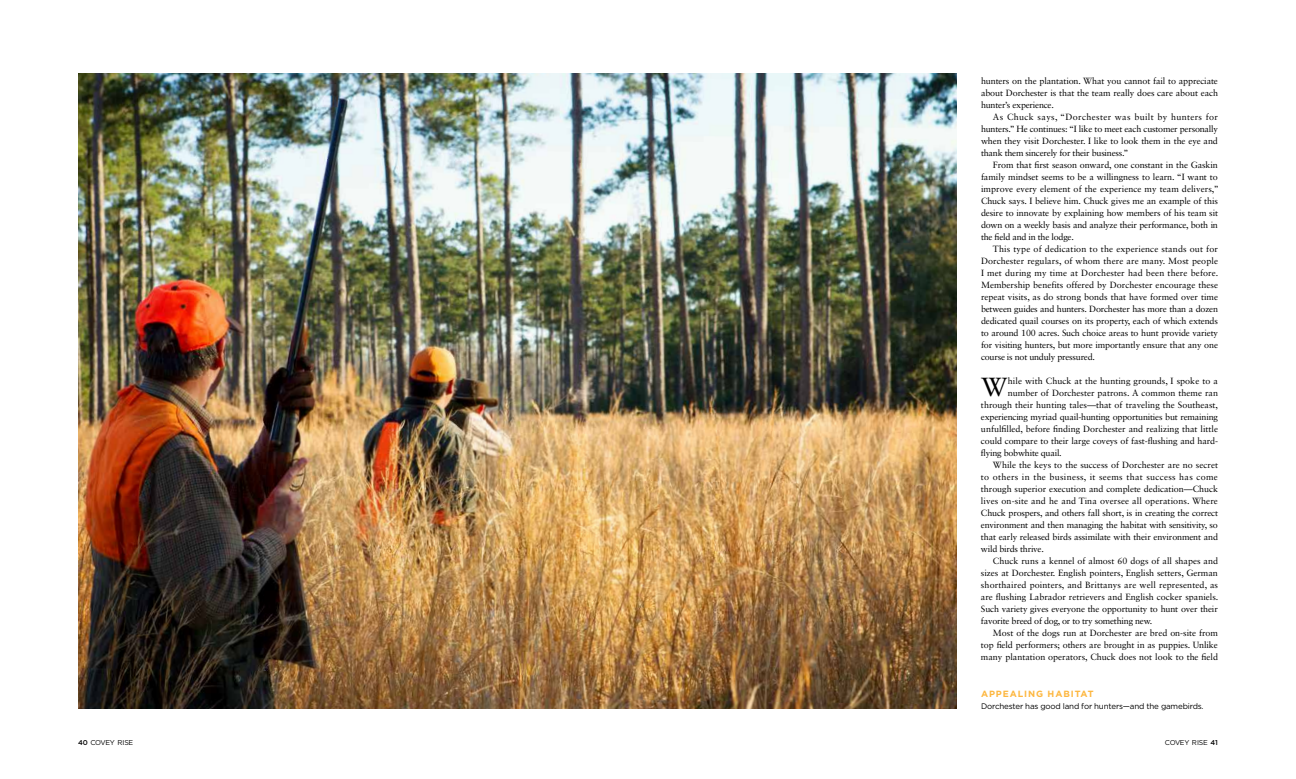
<style>
.page{position:relative;width:1296px;height:779px;background:#fff}
.page>*{position:absolute;margin:0;border:0;box-sizing:border-box;transform-origin:0 0}
.t1{font:26.2px "Sabon LT Std";color:#000}
.t2{font:9px/12px "Sabon LT Std";letter-spacing:-.005em;color:#000;text-align:justify}
.t3{font:9px "Sabon LT Std";letter-spacing:.035em;color:#000}
.t4{font:700 9px "Gotham";letter-spacing:.1em;color:#fdb740}
.t5{font:8px "Gotham";letter-spacing:-.02em;color:#000}
.t6{font:7px "Gotham";letter-spacing:-.035em;color:#000}
.s1{font-weight:500}
</style>
<div class="page">
<img style="left:78px;top:74px;width:879px;height:634px">
<p class="t2" style="left:981px;top:75px;width:239px">hunters on the plantation. What you cannot fail to appreciate about Dorchester is that the team really does care about each hunter’s experience.</p>
<p class="t2" style="left:981px;top:111px;width:239px;text-indent:12px">As Chuck says, “Dorchester was built by hunters for hunters.” He continues: “I like to meet each customer personally when they visit Dorchester. I like to look them in the eye and thank them sincerely for their business.”</p>
<p class="t2" style="left:981px;top:159px;width:239px;text-indent:12px">From that first season onward, one constant in the Gaskin family mindset seems to be a willingness to learn. “I want to improve every element of the experience my team delivers,” Chuck says. I believe him. Chuck gives me an example of this desire to innovate by explaining how members of his team sit down on a weekly basis and analyze their performance, both in the field and in the lodge.</p>
<p class="t2" style="left:981px;top:243px;width:239px;text-indent:12px">This type of dedication to the experience stands out for Dorchester regulars, of whom there are many. Most people I met during my time at Dorchester had been there before.<br>Membership benefits offered by Dorchester encourage these repeat visits, as do strong bonds that have formed over time between guides and hunters. Dorchester has more than a dozen dedicated quail courses on its property, each of which extends to around 100 acres. Such choice areas to hunt provide variety for visiting hunters, but more importantly ensure that any one course is not unduly pressured.</p>
<h1 class="t1" style="left:981px;top:371px;width:28px">W</h1>
<p class="t2" style="left:1008px;top:375px;width:212px">hile with Chuck at the hunting grounds, I spoke to a</p>
<p class="t2" style="left:1008px;top:387px;width:212px">number of Dorchester patrons. A common theme ran</p>
<p class="t2" style="left:981px;top:399px;width:239px">through their hunting tales—that of traveling the Southeast,</p>
<p class="t2" style="left:981px;top:411px;width:239px">experiencing myriad quail-hunting opportunities but remaining</p>
<p class="t2" style="left:981px;top:423px;width:239px">unfulfilled, before finding Dorchester and realizing that little</p>
<p class="t2" style="left:981px;top:435px;width:239px">could compare to their large coveys of fast-flushing and hard-</p>
<p class="t2" style="left:981px;top:447px;width:82px">flying bobwhite quail.</p>
<p class="t2" style="left:993px;top:459px;width:227px">While the keys to the success of Dorchester are no secret</p>
<p class="t3" style="left:981px;top:471px;width:238px">to others in the business, it seems that success has come</p>
<p class="t2" style="left:981px;top:483px;width:239px">through superior execution and complete dedication—Chuck</p>
<p class="t2" style="left:981px;top:495px;width:238px">lives on-site and he and Tina oversee all operations. Where</p>
<p class="t2" style="left:981px;top:507px;width:239px">Chuck prospers, and others fall short, is in creating the correct</p>
<p class="t2" style="left:981px;top:519px;width:238px">environment and then managing the habitat with sensitivity, so</p>
<p class="t2" style="left:981px;top:531px;width:239px">that early released birds assimilate with their environment and</p>
<p class="t2" style="left:981px;top:543px;width:64px">wild birds thrive.</p>
<p class="t2" style="left:993px;top:555px;width:227px">Chuck runs a kennel of almost 60 dogs of all shapes and</p>
<p class="t2" style="left:981px;top:567px;width:238px">sizes at Dorchester. English pointers, English setters, German</p>
<p class="t2" style="left:981px;top:579px;width:239px">shorthaired pointers, and Brittanys are well represented, as</p>
<p class="t2" style="left:981px;top:591px;width:239px">are flushing Labrador retrievers and English cocker spaniels.</p>
<p class="t2" style="left:981px;top:603px;width:238px">Such variety gives everyone the opportunity to hunt over their</p>
<p class="t2" style="left:981px;top:615px;width:173px">favorite breed of dog, or to try something new.</p>
<p class="t2" style="left:993px;top:627px;width:227px">Most of the dogs run at Dorchester are bred on-site from</p>
<p class="t2" style="left:981px;top:639px;width:238px">top field performers; others are brought in as puppies. Unlike</p>
<p class="t2" style="left:981px;top:651px;width:239px">many plantation operators, Chuck does not look to the field</p>
<p class="t4" style="left:981px;top:688px;width:114px">APPEALING HABITAT</p>
<p class="t5" style="left:981px;top:702px;width:224px">Dorchester has good land for hunters—and the gamebirds.</p>
<p class="t6" style="left:78px;top:738px;width:57px"><span class="s1">40</span> COVEY RISE</p>
<p class="t6" style="left:1165px;top:738px;width:55px">COVEY RISE <span class="s1">41</span></p>
</div>
